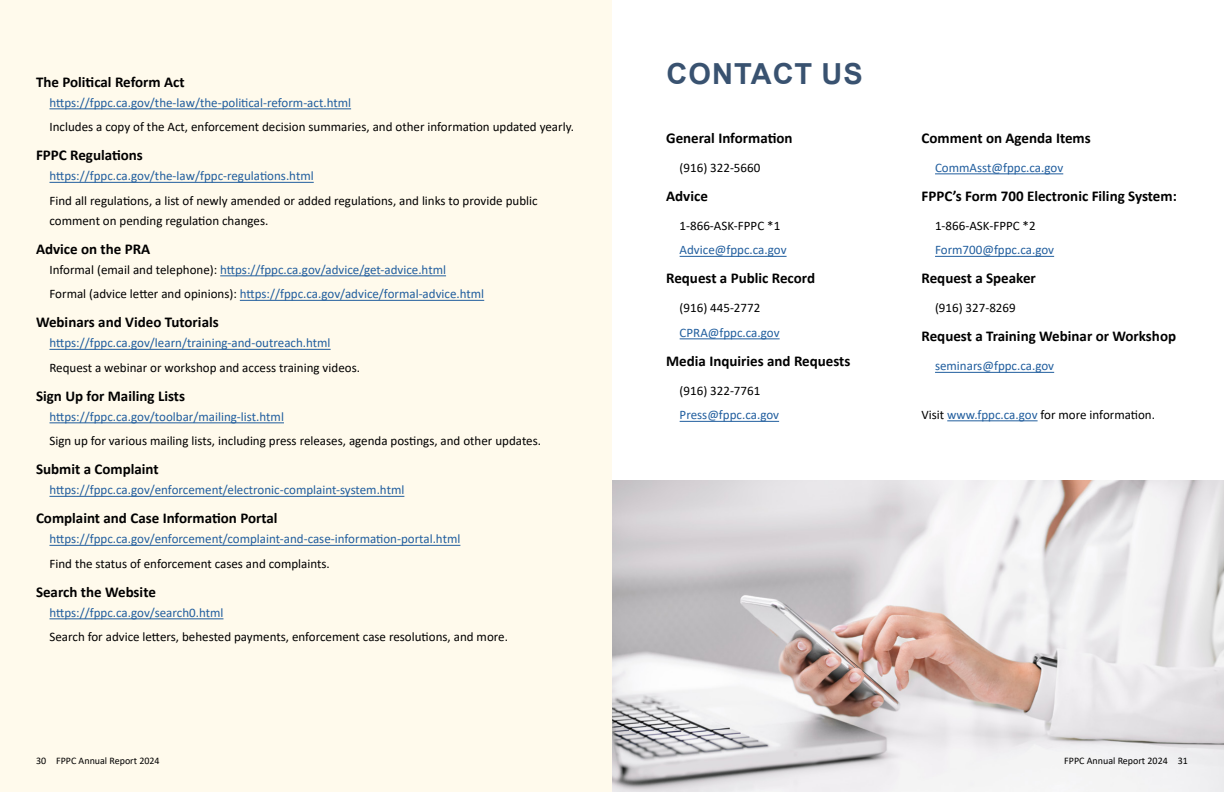
<style>
.page{position:relative;width:1224px;height:792px;background:#fff}
.page>*{position:absolute;margin:0;border:0;box-sizing:border-box;transform-origin:0 0}
.t1{font:700 29px "Arial";letter-spacing:.035em;color:#395270}
.t2{font:700 15px "Calibri";color:#000}
.t3{font:13px "Calibri";color:#215e9e}
.t4{font:13px/20px "Calibri";color:#000}
.t5{font:10px "Calibri";color:#000}
.s1{color:#000}
.s2{color:#215e9e}
</style>
<div class="page">
<img style="left:612px;top:480px;width:612px;height:312px">
<div style="left:0;top:0;width:612px;height:792px;background:#fffaec"></div>
<hr style="left:50px;top:108px;width:301px;height:1px;background:#215e9e">
<hr style="left:50px;top:182px;width:264px;height:1px;background:#215e9e">
<hr style="left:220px;top:275px;width:226px;height:1px;background:#215e9e">
<hr style="left:240px;top:300px;width:244px;height:1px;background:#215e9e">
<hr style="left:50px;top:349px;width:281px;height:1px;background:#215e9e">
<hr style="left:50px;top:422px;width:234px;height:1px;background:#215e9e">
<hr style="left:50px;top:496px;width:354px;height:1px;background:#215e9e">
<hr style="left:50px;top:545px;width:410px;height:1px;background:#215e9e">
<hr style="left:50px;top:618px;width:173px;height:1px;background:#215e9e">
<hr style="left:680px;top:256px;width:107px;height:1px;background:#215e9e">
<hr style="left:680px;top:338px;width:100px;height:1px;background:#215e9e">
<hr style="left:680px;top:421px;width:99px;height:1px;background:#215e9e">
<hr style="left:935px;top:173px;width:128px;height:1px;background:#215e9e">
<hr style="left:935px;top:256px;width:119px;height:1px;background:#215e9e">
<hr style="left:935px;top:372px;width:119px;height:1px;background:#215e9e">
<hr style="left:947px;top:420px;width:91px;height:1px;background:#215e9e">
<h3 class="t2" style="left:36px;top:71px;width:150px">The Political Reform Act</h3>
<p class="t3" style="left:50px;top:94px;width:303px">https://fppc.ca.gov/the-law/the-political-reform-act.html</p>
<p class="t4" style="left:50px;top:117px;width:526px">Includes a copy of the Act, enforcement decision summaries, and other information updated yearly.</p>
<h3 class="t2" style="left:36px;top:145px;width:108px">FPPC Regulations</h3>
<p class="t3" style="left:50px;top:167px;width:266px">https://fppc.ca.gov/the-law/fppc-regulations.html</p>
<p class="t4" style="left:50px;top:190px;width:490px">Find all regulations, a list of newly amended or added regulations, and links to provide public comment on pending regulation changes.</p>
<h3 class="t2" style="left:36px;top:238px;width:116px">Advice on the PRA</h3>
<p class="t3" style="left:50px;top:261px;width:398px"><span class="s1">Informal (email and telephone):</span> https://fppc.ca.gov/advice/get-advice.html</p>
<p class="t3" style="left:50px;top:285px;width:436px"><span class="s1">Formal (advice letter and opinions):</span> https://fppc.ca.gov/advice/formal-advice.html</p>
<h3 class="t2" style="left:36px;top:312px;width:184px">Webinars and Video Tutorials</h3>
<p class="t3" style="left:50px;top:334px;width:283px">https://fppc.ca.gov/learn/training-and-outreach.html</p>
<p class="t4" style="left:50px;top:357px;width:312px">Request a webinar or workshop and access training videos.</p>
<h3 class="t2" style="left:36px;top:385px;width:151px">Sign Up for Mailing Lists</h3>
<p class="t3" style="left:50px;top:408px;width:236px">https://fppc.ca.gov/toolbar/mailing-list.html</p>
<p class="t4" style="left:50px;top:431px;width:493px">Sign up for various mailing lists, including press releases, agenda postings, and other updates.</p>
<h3 class="t2" style="left:36px;top:459px;width:124px">Submit a Complaint</h3>
<p class="t3" style="left:50px;top:481px;width:356px">https://fppc.ca.gov/enforcement/electronic-complaint-system.html</p>
<h3 class="t2" style="left:36px;top:508px;width:243px">Complaint and Case Information Portal</h3>
<p class="t3" style="left:50px;top:530px;width:412px">https://fppc.ca.gov/enforcement/complaint-and-case-information-portal.html</p>
<p class="t4" style="left:50px;top:553px;width:282px">Find the status of enforcement cases and complaints.</p>
<h3 class="t2" style="left:36px;top:581px;width:121px">Search the Website</h3>
<p class="t3" style="left:50px;top:604px;width:175px">https://fppc.ca.gov/search0.html</p>
<p class="t4" style="left:50px;top:627px;width:460px">Search for advice letters, behested payments, enforcement case resolutions, and more.</p>
<h2 class="t1" style="left:667px;top:54px;width:198px">CONTACT US</h2>
<h3 class="t2" style="left:666px;top:127px;width:128px">General Information</h3>
<p class="t4" style="left:680px;top:157px;width:82px">(916) 322-5660</p>
<h3 class="t2" style="left:666px;top:185px;width:43px">Advice</h3>
<p class="t4" style="left:680px;top:215px;width:102px">1-866-ASK-FPPC *1</p>
<p class="t3" style="left:680px;top:241px;width:108px">Advice@fppc.ca.gov</p>
<h3 class="t2" style="left:666px;top:268px;width:150px">Request a Public Record</h3>
<p class="t4" style="left:680px;top:298px;width:82px">(916) 445-2772</p>
<p class="t3" style="left:680px;top:324px;width:101px">CPRA@fppc.ca.gov</p>
<h3 class="t2" style="left:666px;top:350px;width:186px">Media Inquiries and Requests</h3>
<p class="t4" style="left:680px;top:380px;width:82px">(916) 322-7761</p>
<p class="t3" style="left:680px;top:406px;width:101px">Press@fppc.ca.gov</p>
<h3 class="t2" style="left:922px;top:127px;width:171px">Comment on Agenda Items</h3>
<p class="t3" style="left:935px;top:159px;width:130px">CommAsst@fppc.ca.gov</p>
<h3 class="t2" style="left:922px;top:185px;width:257px">FPPC’s Form 700 Electronic Filing System:</h3>
<p class="t4" style="left:935px;top:215px;width:102px">1-866-ASK-FPPC *2</p>
<p class="t3" style="left:935px;top:241px;width:121px">Form700@fppc.ca.gov</p>
<h3 class="t2" style="left:922px;top:268px;width:116px">Request a Speaker</h3>
<p class="t4" style="left:935px;top:298px;width:82px">(916) 327-8269</p>
<h3 class="t2" style="left:922px;top:326px;width:256px">Request a Training Webinar or Workshop</h3>
<p class="t3" style="left:935px;top:357px;width:121px">seminars@fppc.ca.gov</p>
<p class="t4" style="left:922px;top:405px;width:235px">Visit <span class="s2">www.fppc.ca.gov</span> for more information.</p>
<p class="t5" style="left:36px;top:753px;width:125px">30 FPPC Annual Report 2024</p>
<p class="t5" style="left:1064px;top:753px;width:125px">FPPC Annual Report 2024 31</p>
</div>
